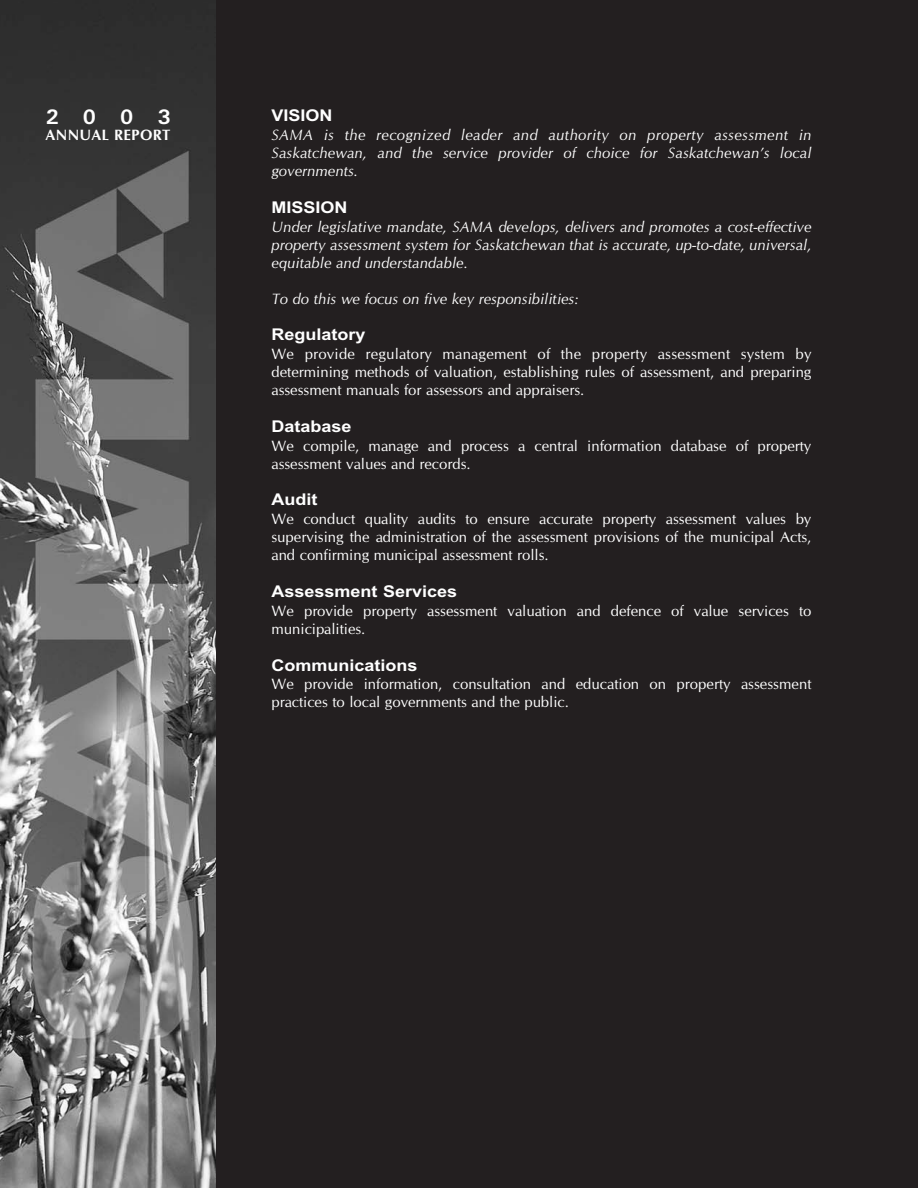
<style>
.page{position:relative;width:918px;height:1188px;background:#231f20}
.page>*{position:absolute;margin:0;border:0;box-sizing:border-box;transform-origin:0 0}
.t1{font:700 21px "Univers";color:#fff}
.t2{font:700 16.2px "Arial";color:#fff;scale:1.11 1}
.t3{font:15px/18px "CG Omega";color:#fff}
.t4{font:italic 15px/18px "CG Omega";color:#fff;text-align:justify}
.t5{font:700 15px "CG Omega";letter-spacing:.015em;color:#fff}
</style>
<div class="page">
<img style="left:0;top:0;width:216px;height:1188px">
<h1 class="t1" style="left:46px;top:109px;width:126px">2003</h1>
<p class="t5" style="left:46px;top:129px;width:126px">ANNUAL REPORT</p>
<p class="t2" style="left:272px;top:110px;width:56px">VISION</p>
<p class="t4" style="left:272px;top:127px;width:542px">SAMA is the recognized leader and authority on property assessment in Saskatchewan, and the service provider of choice for Saskatchewan’s local governments.</p>
<p class="t2" style="left:272px;top:201px;width:70px">MISSION</p>
<p class="t4" style="left:272px;top:219px;width:542px">Under legislative mandate, SAMA develops, delivers and promotes a cost-effective property assessment system for Saskatchewan that is accurate, up-to-date, universal, equitable and understandable.</p>
<p class="t4" style="left:272px;top:291px;width:309px">To do this we focus on five key responsibilities:</p>
<p class="t2" style="left:272px;top:329px;width:86px">Regulatory</p>
<p class="t3" style="left:272px;top:346px;width:542px;text-align:justify">We provide regulatory management of the property assessment system by determining methods of valuation, establishing rules of assessment, and preparing assessment manuals for assessors and appraisers.</p>
<p class="t2" style="left:272px;top:420px;width:74px">Database</p>
<p class="t3" style="left:272px;top:438px;width:541px">We compile, manage and process a central information database of property assessment values and records.</p>
<p class="t2" style="left:272px;top:494px;width:43px">Audit</p>
<p class="t3" style="left:272px;top:511px;width:541px;text-align:justify">We conduct quality audits to ensure accurate property assessment values by supervising the administration of the assessment provisions of the municipal Acts, and confirming municipal assessment rolls.</p>
<p class="t2" style="left:272px;top:585px;width:169px">Assessment Services</p>
<p class="t3" style="left:272px;top:603px;width:541px">We provide property assessment valuation and defence of value services to municipalities.</p>
<p class="t2" style="left:272px;top:659px;width:133px">Communications</p>
<p class="t3" style="left:272px;top:676px;width:541px">We provide information, consultation and education on property assessment practices to local governments and the public.</p>
</div>
